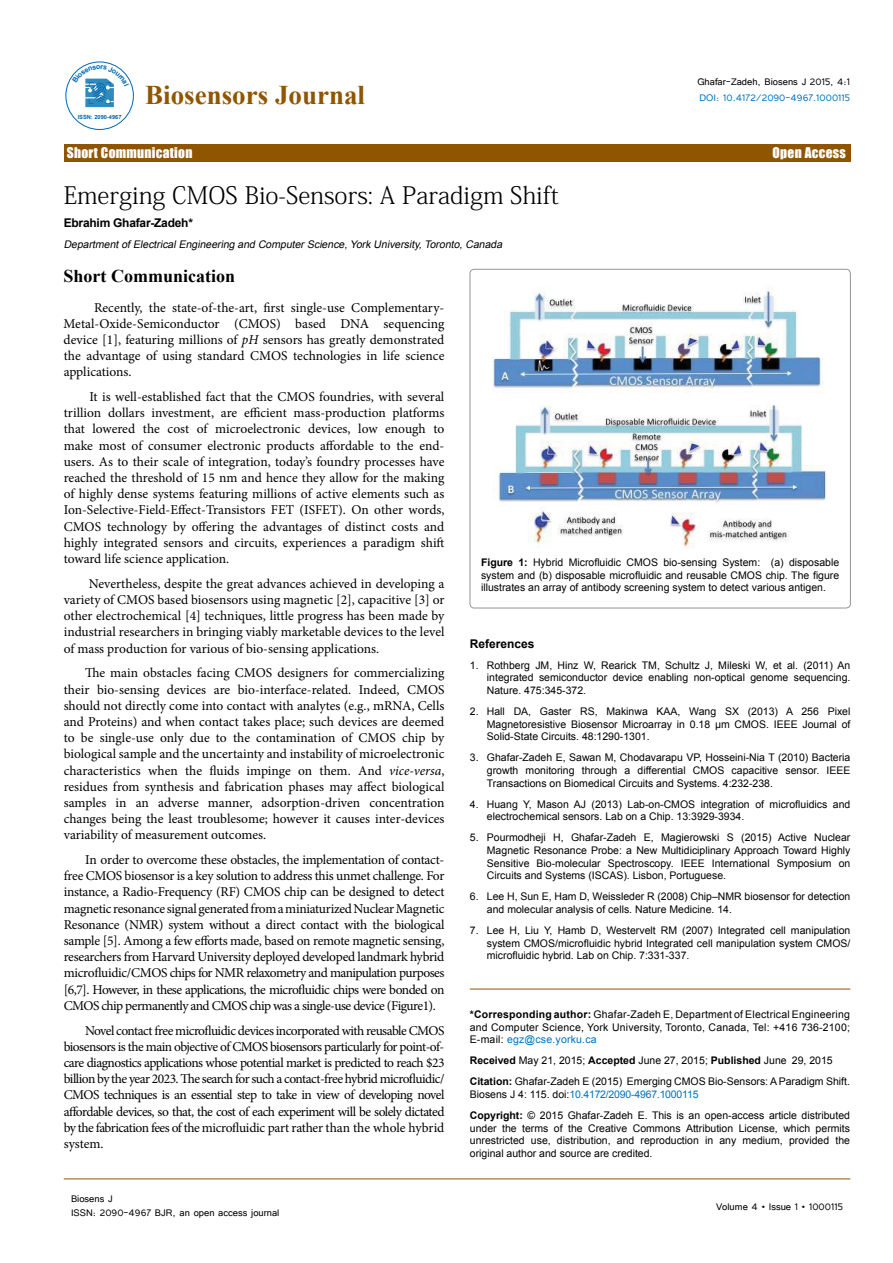
<style>
.page{position:relative;width:893px;height:1263px;background:#fff}
.page>*{position:absolute;margin:0;border:0;box-sizing:border-box;transform-origin:0 0}
.t1{font:700 27px "Times New Roman";color:#905501}
.t2{font:24px "Adobe Fangsong Std";color:#000}
.t3{font:700 18px "Times New Roman";color:#000}
.t4{font:13.5px/16.2px "Minion Pro";letter-spacing:-.005em;color:#000;text-align:justify}
.t5{font:13.5px "Impact";letter-spacing:.02em;color:#fff}
.t6{font:12px/14.4px "Tunga";color:#000}
.t7{font:12px "Tunga";color:#0072bc}
.t8{font:700 12px "Arial";letter-spacing:-.02em;color:#000}
.t9{font:700 12px "Arial";color:#000}
.t10{font:10.5px/12.6px "Arial";color:#000;text-align:justify}
.t11{font:italic 10.5px "Arial";color:#000}
.t12{font:700 5.7px "Arial";color:#0166b3}
.s1{font-style:italic}
.s2{font-weight:700}
.s3{color:#0072bc}
</style>
<div class="page">
<div style="left:64px;top:144px;width:786px;height:17px;background:#905501"></div>
<hr style="left:64px;top:1179px;width:786px;height:1px;background:#905501">
<hr style="left:470px;top:989px;width:380px;height:1px;background:#905501">
<img style="left:492px;top:286px;width:334px;height:262px">
<div style="left:470px;top:269px;width:380px;height:339px;border:1px solid #939598;border-radius:4px"></div>
<div style="left:66px;top:62px;width:68px;height:68px;border:1px solid #0166b3;border-radius:50%"></div>
<svg style="left:72px;top:65px;width:57px;height:42px"></svg>
<p class="t12" style="left:78px;top:113px;width:45px">ISSN: 2090-4967</p>
<h1 class="t1" style="left:145px;top:77px;width:221px">Biosensors Journal</h1>
<p class="t6" style="left:697px;top:73px;width:154px">Ghafar-Zadeh, Biosens J 2015, 4:1</p>
<p class="t7" style="left:700px;top:90px;width:152px">DOI: 10.4172/2090-4967.1000115</p>
<p class="t5" style="left:67px;top:142px;width:127px">Short Communication</p>
<p class="t5" style="left:773px;top:142px;width:75px">Open Access</p>
<h2 class="t2" style="left:64px;top:180px;width:496px">Emerging CMOS Bio-Sensors: A Paradigm Shift</h2>
<p class="t8" style="left:64px;top:215px;width:131px">Ebrahim Ghafar-Zadeh*</p>
<p class="t11" style="left:64px;top:237px;width:442px">DepartmentofElectricalEngineering and ComputerScience,York University,Toronto,Canada</p>
<h3 class="t3" style="left:64px;top:263px;width:173px">Short Communication</h3>
<p class="t4" style="left:64px;top:299px;width:382px;text-indent:30px">Recently, the state-of-the-art, first single-use Complementary-Metal-Oxide-Semiconductor (CMOS) based DNA sequencing device [1], featuring millions of <span class="s1">pH</span> sensors has greatly demonstrated the advantage of using standard CMOS technologies in life science applications.</p>
<p class="t4" style="left:64px;top:389px;width:382px;text-indent:26px">It is well-established fact that the CMOS foundries, with several trillion dollars investment, are efficient mass-production platforms that lowered the cost of microelectronic devices, low enough to make most of consumer electronic products affordable to the end&shy;users. As to their scale of integration, today’s foundry processes have reached the threshold of 15 nm and hence they allow for the making of highly dense systems featuring millions of active elements such as Ion-Selective-Field-Effect-Transistors FET (ISFET). On other words, CMOS technology by offering the advantages of distinct costs and highly integrated sensors and circuits, experiences a paradigm shift toward life science application.</p>
<p class="t4" style="left:64px;top:575px;width:382px;text-indent:25px">Nevertheless, despite the great advances achieved in developing a variety of CMOS based biosensors using magnetic [2], capacitive [3] or other electrochemical [4] techniques, little progress has been made by industrial researchers in bringing viably marketable devices to the level of mass production for various of bio-sensing applications.</p>
<p class="t4" style="left:64px;top:665px;width:382px;text-indent:21px">The main obstacles facing CMOS designers for commercializing their bio-sensing devices are bio-interface-related. Indeed, CMOS should not directly come into contact with analytes (e.g., mRNA, Cells and Proteins) and when contact takes place; such devices are deemed to be single-use only due to the contamination of CMOS chip by biological sample and the uncertainty and instability of microelectronic characteristics when the fluids impinge on them. And <span class="s1">vice-versa</span>, residues from synthesis and fabrication phases may affect biological samples in an adverse manner, adsorption-driven concentration changes being the least troublesome; however it causes inter-devices variability of measurement outcomes.</p>
<p class="t4" style="left:64px;top:852px;width:382px;text-indent:21px">In order to overcome these obstacles, the implementation of contact&shy;free CMOS biosensor is a key solution to address this unmet challenge. For instance, a Radio-Frequency (RF) CMOS chip can be designed to detect magnetic resonance signal generated from a miniaturized Nuclear Magnetic Resonance (NMR) system without a direct contact with the biological sample [5]. Among a few efforts made, based on remote magnetic sensing, researchers from Harvard University deployed developed landmark hybrid microfluidic/CMOS chips for NMR relaxometry and manipulation purposes [6,7]. However, in these applications, the microfluidic chips were bonded on CMOS chip permanently and CMOS chip was a single-use device (Figure1).</p>
<p class="t4" style="left:64px;top:1022px;width:382px;text-indent:21px">Novel contact free microfluidic devices incorporated with reusable CMOS biosensors is the main objective of CMOS biosensors particularly for point-of&shy;care diagnostics applications whose potential market is predicted to reach $23 billion by the year 2023. The search for such a contact-free hybrid microfluidic/ CMOS techniques is an essential step to take in view of developing novel affordable devices, so that, the cost of each experiment will be solely dictated by the fabrication fees of the microfluidic part rather than the whole hybrid system.</p>
<p class="t6" style="left:71px;top:1190px;width:210px">Biosens J<br>ISSN: 2090-4967 BJR, an open access journal</p>
<p class="t10" style="left:481px;top:556px;width:360px"><span class="s2">Figure 1:</span> Hybrid Microfluidic CMOS bio-sensing System: (a) disposable system and (b) disposable microfluidic and reusable CMOS chip. The figure illustrates an array of antibody screening system to detect various antigen.</p>
<p class="t9" style="left:470px;top:635px;width:66px">References</p>
<p class="t10" style="left:487px;top:659px;width:365px;text-indent:-17px">1. Rothberg JM, Hinz W, Rearick TM, Schultz J, Mileski W, et al. (2011) An integrated semiconductor device enabling non-optical genome sequencing.<br>Nature. 475:345-372.</p>
<p class="t10" style="left:487px;top:705px;width:365px;text-indent:-17px">2. Hall DA, Gaster RS, Makinwa KAA, Wang SX (2013) A 256 Pixel Magnetoresistive Biosensor Microarray in 0.18 µm CMOS. IEEE Journal of Solid-State Circuits. 48:1290-1301.</p>
<p class="t10" style="left:487px;top:751px;width:365px;text-indent:-17px">3. Ghafar-Zadeh E, Sawan M, Chodavarapu VP, Hosseini-Nia T (2010) Bacteria growth monitoring through a differential CMOS capacitive sensor. IEEE Transactions on Biomedical Circuits and Systems. 4:232-238.</p>
<p class="t10" style="left:487px;top:798px;width:365px;text-indent:-17px">4. Huang Y, Mason AJ (2013) Lab-on-CMOS integration of microfluidics and electrochemical sensors. Lab on a Chip. 13:3929-3934.</p>
<p class="t10" style="left:487px;top:831px;width:365px;text-indent:-17px">5. Pourmodheji H, Ghafar-Zadeh E, Magierowski S (2015) Active Nuclear Magnetic Resonance Probe: a New Multidiciplinary Approach Toward Highly Sensitive Bio-molecular Spectroscopy. IEEE International Symposium on Circuits and Systems (ISCAS). Lisbon, Portuguese.</p>
<p class="t10" style="left:487px;top:890px;width:365px;text-indent:-17px">6. Lee H, Sun E, Ham D, Weissleder R (2008) Chip–NMR biosensor for detection and molecular analysis of cells. Nature Medicine. 14.</p>
<p class="t10" style="left:487px;top:924px;width:365px;text-indent:-17px">7. Lee H, Liu Y, Hamb D, Westervelt RM (2007) Integrated cell manipulation system CMOS/microfluidic hybrid Integrated cell manipulation system CMOS/ microfluidic hybrid. Lab on Chip. 7:331-337.</p>
<p class="t10" style="left:470px;top:1008px;width:382px"><span class="s2">*Corresponding author:</span> Ghafar-Zadeh E, Department of Electrical Engineering and Computer Science, York University, Toronto, Canada, Tel: +416 736-2100; E-mail: <span class="s3">egz@cse.yorku.ca</span></p>
<p class="t10" style="left:470px;top:1050px;width:382px;line-height:21.1px"><span class="s2">Received</span> May 21, 2015; <span class="s2">Accepted</span> June 27, 2015; <span class="s2">Published</span> June 29, 2015<br><span class="s2">Citation:</span> Ghafar-Zadeh E (2015) Emerging CMOS Bio-Sensors: A Paradigm Shift.</p>
<p class="t10" style="left:470px;top:1084px;width:382px;line-height:21.1px">Biosens J 4: 115. doi:<span class="s3">10.4172/2090-4967.1000115<br></span><span class="s2">Copyright:</span> © 2015 Ghafar-Zadeh E. This is an open-access article distributed</p>
<p class="t10" style="left:470px;top:1122px;width:382px">under the terms of the Creative Commons Attribution License, which permits unrestricted use, distribution, and reproduction in any medium, provided the original author and source are credited.</p>
<p class="t6" style="left:716px;top:1199px;width:128px">Volume 4 • Issue 1 • 1000115</p>
</div>
